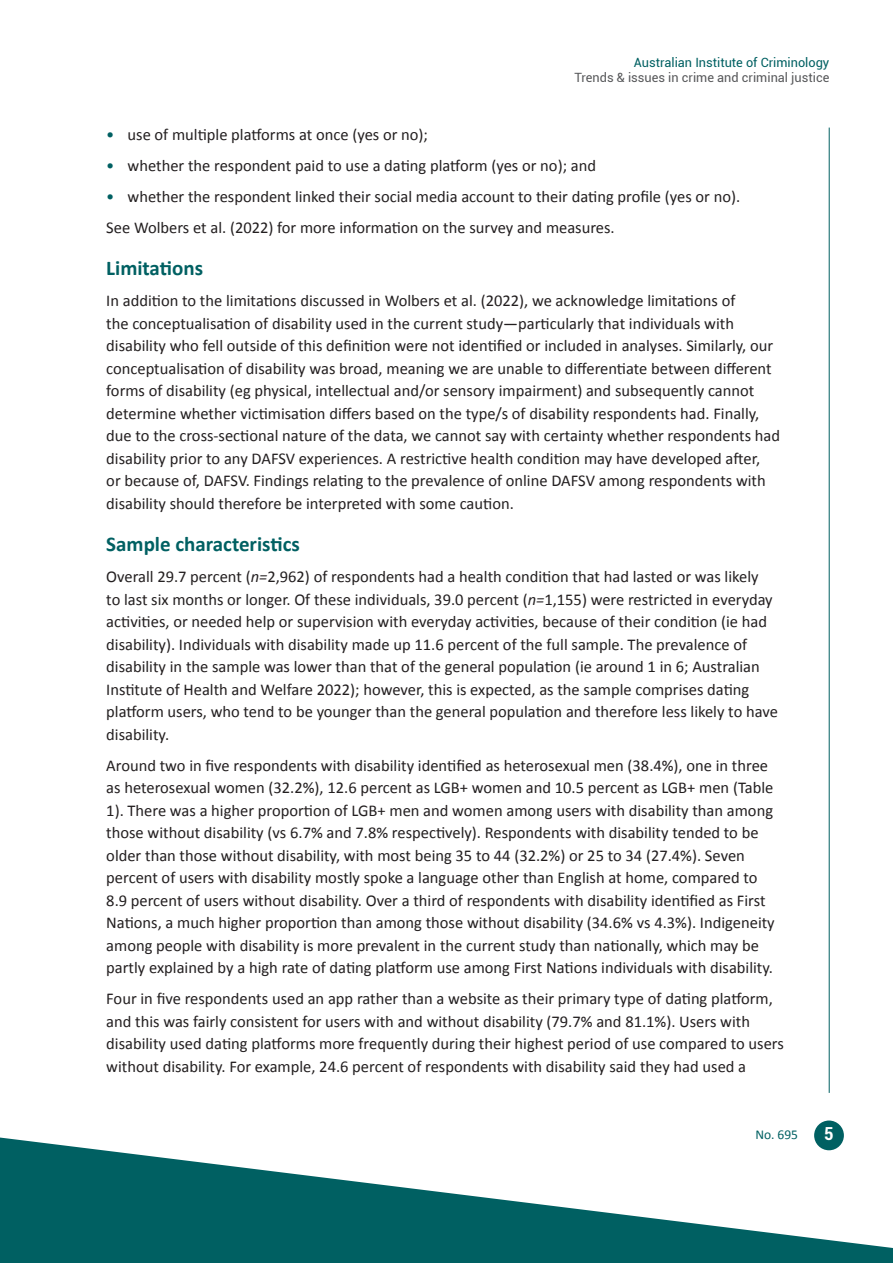
<style>
.page{position:relative;width:893px;height:1263px;background:#fff}
.page>*{position:absolute;margin:0;border:0;box-sizing:border-box;transform-origin:0 0}
.t1{font:700 21px "Calibri";color:#006062}
.t2{font:700 condensed 18px "Roboto";color:#fff}
.t3{font:16.5px/22.5px "Calibri";color:#231f20}
.t4{font:13.5px "Calibri";color:#006062}
.t5{font:12.75px "Roboto";color:#57585a}
.t6{font:12.75px "Roboto";color:#006062}
.s1{color:#006062}
.s2{font-style:italic}
</style>
<div class="page">
<hr style="left:829px;top:128px;width:1px;height:965px;background:#006062">
<div style="left:814px;top:1120px;width:30px;height:30px;background:#006062;border-radius:50%"></div>
<svg style="left:0;top:1137px;width:893px;height:126px;fill:#006062"></svg>
<p class="t6" style="left:634px;top:54px;width:197px">Australian Institute of Criminology</p>
<p class="t5" style="left:574px;top:69px;width:256px">Trends &amp; issues in crime and criminal justice</p>
<p class="t3" style="left:106px;top:123px;width:323px"><span class="s1">•</span> use of multiple platforms at once (yes or no);</p>
<p class="t3" style="left:106px;top:154px;width:491px"><span class="s1">•</span> whether the respondent paid to use a dating platform (yes or no); and</p>
<p class="t3" style="left:106px;top:181px;width:635px;line-height:31px"><span class="s1">•</span> whether the respondent linked their social media account to their dating profile (yes or no).<br>See Wolbers et al. (2022) for more information on the survey and measures.</p>
<p class="t1" style="left:106px;top:255px;width:98px">Limitations</p>
<p class="t3" style="left:106px;top:290px;width:675px">In addition to the limitations discussed in Wolbers et al. (2022), we acknowledge limitations of<br>the conceptualisation of disability used in the current study—particularly that individuals with disability who fell outside of this definition were not identified or included in analyses. Similarly, our conceptualisation of disability was broad, meaning we are unable to differentiate between different forms of disability (eg physical, intellectual and/or sensory impairment) and subsequently cannot determine whether victimisation differs based on the type/s of disability respondents had. Finally, due to the cross-sectional nature of the data, we cannot say with certainty whether respondents had disability prior to any DAFSV experiences. A restrictive health condition may have developed after,<br>or because of, DAFSV. Findings relating to the prevalence of online DAFSV among respondents with disability should therefore be interpreted with some caution.</p>
<p class="t1" style="left:106px;top:531px;width:195px">Sample characteristics</p>
<p class="t3" style="left:106px;top:565px;width:673px">Overall 29.7 percent (<span class="s2">n=</span>2,962) of respondents had a health condition that had lasted or was likely<br>to last six months or longer. Of these individuals, 39.0 percent (<span class="s2">n=</span>1,155) were restricted in everyday activities, or needed help or supervision with everyday activities, because of their condition (ie had disability). Individuals with disability made up 11.6 percent of the full sample. The prevalence of disability in the sample was lower than that of the general population (ie around 1 in 6; Australian Institute of Health and Welfare 2022); however, this is expected, as the sample comprises dating platform users, who tend to be younger than the general population and therefore less likely to have disability.</p>
<p class="t3" style="left:106px;top:754px;width:670px">Around two in five respondents with disability identified as heterosexual men (38.4%), one in three as heterosexual women (32.2%), 12.6 percent as LGB+ women and 10.5 percent as LGB+ men (Table 1). There was a higher proportion of LGB+ men and women among users with disability than among those without disability (vs 6.7% and 7.8% respectively). Respondents with disability tended to be older than those without disability, with most being 35 to 44 (32.2%) or 25 to 34 (27.4%). Seven percent of users with disability mostly spoke a language other than English at home, compared to 8.9 percent of users without disability. Over a third of respondents with disability identified as First Nations, a much higher proportion than among those without disability (34.6% vs 4.3%). Indigeneity among people with disability is more prevalent in the current study than nationally, which may be partly explained by a high rate of dating platform use among First Nations individuals with disability.</p>
<p class="t3" style="left:106px;top:987px;width:679px">Four in five respondents used an app rather than a website as their primary type of dating platform, and this was fairly consistent for users with and without disability (79.7% and 81.1%). Users with disability used dating platforms more frequently during their highest period of use compared to users without disability. For example, 24.6 percent of respondents with disability said they had used a</p>
<p class="t4" style="left:755px;top:1126px;width:44px">No. 695</p>
<p class="t2" style="left:824px;top:1121px;width:11px">5</p>
</div>
